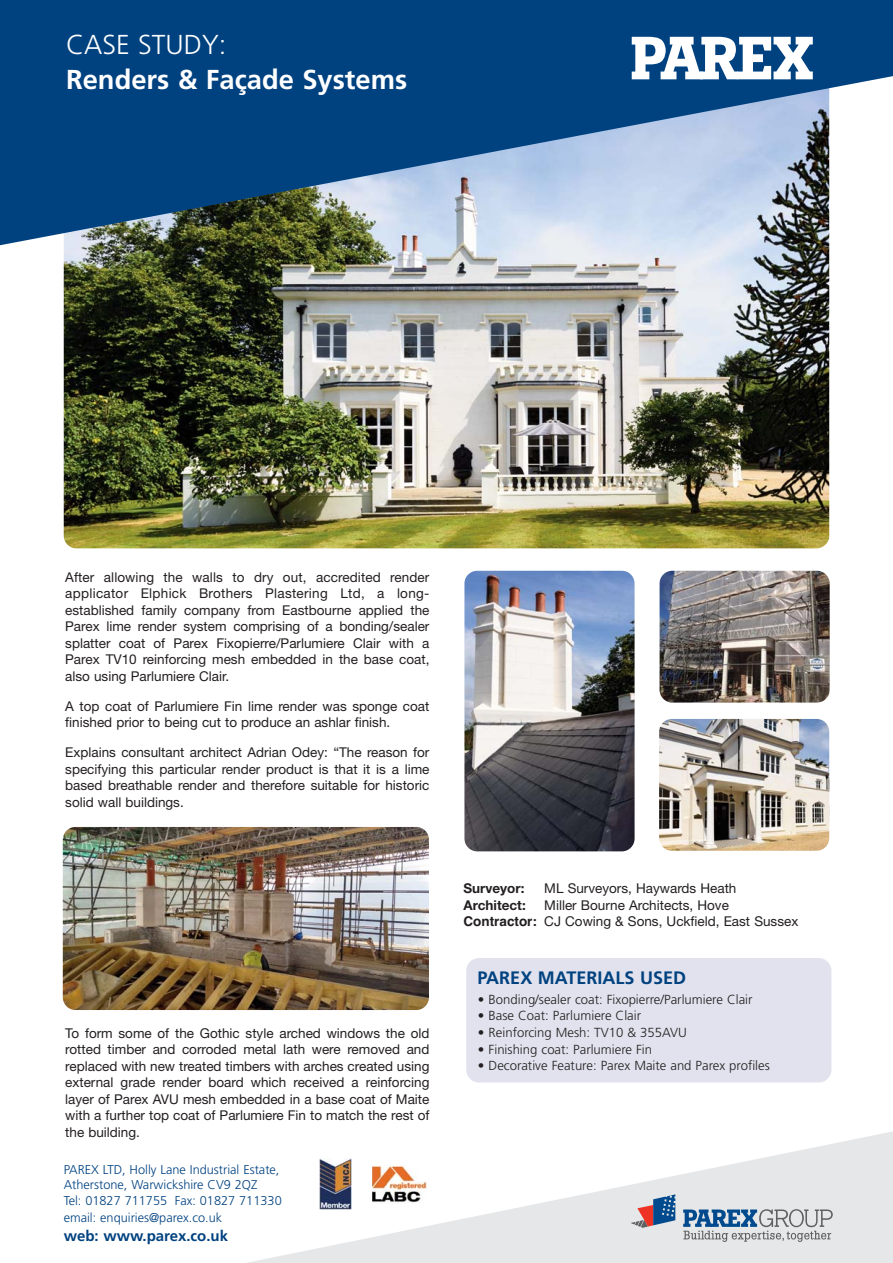
<style>
.page{position:relative;width:893px;height:1263px;background:#fff}
.page>*{position:absolute;margin:0;border:0;box-sizing:border-box;transform-origin:0 0}
.t1{font:700 27.3px "Frutiger";color:#fff}
.t2{font:300 27.3px "Frutiger";color:#fff}
.t3{font:700 18px "Frutiger";color:#004280}
.t4{font:700 15px "Frutiger";color:#004280}
.t5{font:13.5px/16.5px "Helvetica Neue";color:#231f20;text-align:justify}
.t6{font:700 13.5px "Helvetica Neue";color:#231f20}
.t7{font:300 13.2px "Frutiger";color:#231f20}
.t8{font:300 12.75px/15.3px "Frutiger";color:#004280}
.s1{font-family:"Helvetica";font-weight:700}
</style>
<div class="page">
<img style="left:64px;top:249px;width:765px;height:299px">
<svg style="left:247px;top:1131px;width:646px;height:132px"></svg>
<svg style="left:0;top:0;width:893px;height:249px;fill:#004280"></svg>
<svg style="left:683px;top:1209px;width:150px;height:33px"></svg>
<svg style="left:631px;top:1194px;width:44px;height:34px"></svg>
<svg style="left:632px;top:37px;width:181px;height:42px"></svg>
<div style="left:466px;top:958px;width:365px;height:125px;background:#e1e2ed;border-radius:13px"></div>
<img style="left:63px;top:827px;width:366px;height:183px;border-radius:13px">
<img style="left:464px;top:571px;width:170px;height:280px;border-radius:13px">
<img style="left:659px;top:719px;width:170px;height:132px;border-radius:13px">
<img style="left:659px;top:571px;width:171px;height:132px;border-radius:13px">
<div style="left:304px;top:1148px;width:47px;height:62px;background:#fff"></div>
<img style="left:319px;top:1159px;width:32px;height:51px">
<img style="left:372px;top:1166px;width:54px;height:37px">
<h1 class="t2" style="left:66px;top:33px;width:162px">CASE STUDY:</h1>
<h1 class="t1" style="left:66px;top:68px;width:343px">Renders &amp; Façade Systems</h1>
<p class="t5" style="left:65px;top:570px;width:366px">After allowing the walls to dry out, accredited render applicator Elphick Brothers Plastering Ltd, a long&shy;established family company from Eastbourne applied the Parex lime render system comprising of a bonding/sealer splatter coat of Parex Fixopierre/Parlumiere Clair with a Parex TV10 reinforcing mesh embedded in the base coat, also using Parlumiere Clair.</p>
<p class="t5" style="left:65px;top:699px;width:366px">A top coat of Parlumiere Fin lime render was sponge coat finished prior to being cut to produce an ashlar finish.</p>
<p class="t5" style="left:65px;top:746px;width:366px">Explains consultant architect Adrian Odey: “The reason for specifying this particular render product is that it is a lime based breathable render and therefore suitable for historic solid wall buildings.</p>
<p class="t5" style="left:65px;top:1026px;width:366px">To form some of the Gothic style arched windows the old rotted timber and corroded metal lath were removed and replaced with new treated timbers with arches created using external grade render board which received a reinforcing layer of Parex AVU mesh embedded in a base coat of Maite with a further top coat of Parlumiere Fin to match the rest of the building.</p>
<p class="t8" style="left:64px;top:1163px;width:219px">PAREX LTD, Holly Lane Industrial Estate,<br>Atherstone, Warwickshire CV9 2QZ<br>Tel: 01827 711755 Fax: 01827 711330</p>
<p class="t8" style="left:64px;top:1211px;width:160px">email: enquiries@parex.co.uk</p>
<p class="t4" style="left:64px;top:1230px;width:166px">web: www.parex.co.uk</p>
<p class="t6" style="left:463px;top:884px;width:63px">Surveyor:</p>
<p class="t5" style="left:544px;top:882px;width:194px">ML Surveyors, Haywards Heath</p>
<p class="t6" style="left:463px;top:900px;width:64px">Architect:</p>
<p class="t5" style="left:463px;top:898px;width:336px;text-indent:81px">Miller Bourne Architects, Hove<br><span class="s1">Contractor:</span> CJ Cowing &amp; Sons, Uckfield, East Sussex</p>
<h2 class="t3" style="left:478px;top:970px;width:210px">PAREX MATERIALS USED</h2>
<p class="t7" style="left:478px;top:994px;width:276px">• Bonding/sealer coat: Fixopierre/Parlumiere Clair</p>
<p class="t7" style="left:478px;top:1010px;width:165px">• Base Coat: Parlumiere Clair</p>
<p class="t7" style="left:478px;top:1027px;width:210px">• Reinforcing Mesh: TV10 &amp; 355AVU</p>
<p class="t7" style="left:478px;top:1043px;width:176px">• Finishing coat: Parlumiere Fin</p>
<p class="t7" style="left:478px;top:1060px;width:293px">• Decorative Feature: Parex Maite and Parex profiles</p>
</div>
